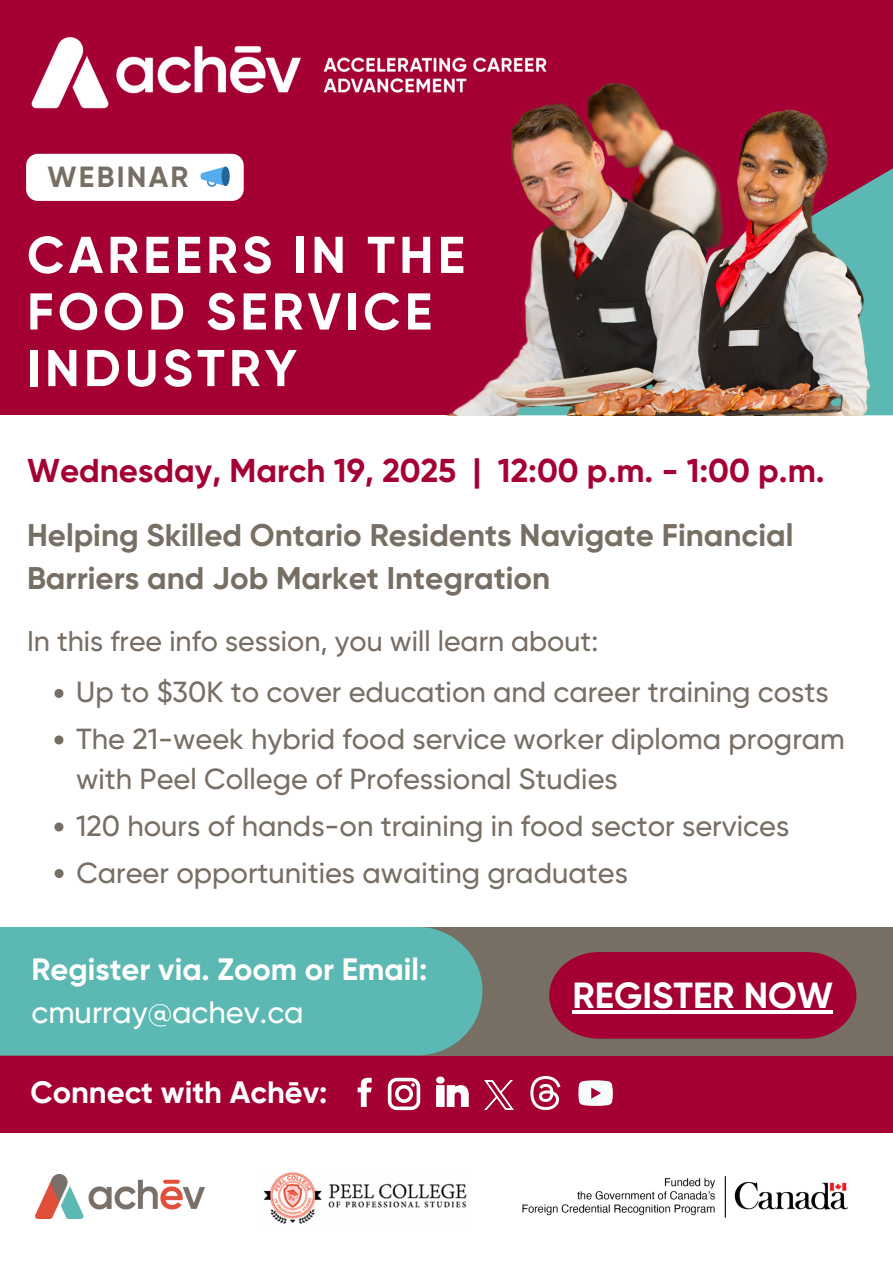
<style>
.page{position:relative;width:893px;height:1263px;background:#fff}
.page>*{position:absolute;margin:0;border:0;box-sizing:border-box;transform-origin:0 0}
.t1{font:700 51.6px/56.6px "Gilroy";letter-spacing:.08em;color:#fff}
.t2{font:700 36.3px "Gilroy";color:#fff}
.t3{font:700 33px "Gilroy";color:#a50034}
.t4{font:700 31.28px/43.3px "Gilroy";color:#776e64}
.t5{font:700 30.9px "Gilroy";color:#fff}
.t6{font:700 30.83px/42.8px "Gilroy";color:#fff}
.t7{font:700 29.17px "Gilroy";letter-spacing:.08em;color:#776e64}
.t8{font:500 29.03px/40.5px "Gilroy";color:#776e64}
.t9{font:500 28.5px "Gilroy";color:#776e64}
.s1{font-weight:500}
</style>
<div class="page">
<div style="left:0;top:0;width:893px;height:415px;background:#a50034"></div>
<div style="left:880px;top:168px;width:13px;height:247px;background:#5cb8b2"></div>
<div style="left:0;top:1034px;width:893px;height:99px;background:#a50034"></div>
<div style="left:0;top:927px;width:893px;height:128px;background:#776e64"></div>
<div style="left:0;top:927px;width:482px;height:128px;background:#5cb8b2"></div>
<img style="left:522px;top:1177px;width:325px;height:41px">
<img style="left:31px;top:36px;width:326px;height:73px">
<svg style="left:549px;top:952px;width:307px;height:87px;background:#a20a39"></svg>
<svg style="left:357px;top:1078px;width:15px;height:29px"></svg>
<svg style="left:388px;top:1078px;width:32px;height:32px"></svg>
<svg style="left:436px;top:1076px;width:33px;height:31px"></svg>
<img style="left:484px;top:1080px;width:29px;height:29px">
<img style="left:530px;top:1076px;width:31px;height:34px">
<svg style="left:578px;top:1080px;width:35px;height:26px"></svg>
<img style="left:36px;top:1174px;width:168px;height:44px">
<img style="left:263px;top:1172px;width:204px;height:52px">
<hr style="left:572px;top:1010px;width:261px;height:3px;background:#fff">
<svg style="left:54px;top:689px;width:9px;height:9px"></svg>
<svg style="left:55px;top:869px;width:9px;height:9px"></svg>
<svg style="left:54px;top:735px;width:9px;height:9px"></svg>
<svg style="left:54px;top:822px;width:9px;height:9px"></svg>
<img style="left:357px;top:57px;width:523px;height:358px">
<div style="left:26px;top:154px;width:218px;height:47px;background:#fff"></div>
<h1 class="t7" style="left:47px;top:160px;width:143px">WEBINAR</h1>
<h4 class="t1" style="left:27px;top:227px;width:439px">CAREERS IN THE<br>FOOD SERVICE<br>INDUSTRY</h4>
<h3 class="t3" style="left:27px;top:451px;width:456px">Wednesday, March 19, 2025 |</h3>
<h5 class="t3" style="left:498px;top:451px;width:328px">12:00 p.m. - 1:00 p.m.</h5>
<h5 class="t4" style="left:27px;top:513px;width:768px">Helping Skilled Ontario Residents Navigate Financial<br>Barriers and Job Market Integration</h5>
<p class="t9" style="left:27px;top:624px;width:573px">In this free info session, you will learn about:</p>
<p class="t8" style="left:76px;top:672px;width:754px">Up to $30K to cover education and career training costs</p>
<p class="t8" style="left:76px;top:719px;width:770px">The 21-week hybrid food service worker diploma program with Peel College of Professional Studies</p>
<h5 class="t8" style="left:76px;top:806px;width:714px">120 hours of hands-on training in food sector services</h5>
<p class="t8" style="left:76px;top:852px;width:553px">Career opportunities awaiting graduates</p>
<p class="t6" style="left:32px;top:948px;width:397px">Register via. Zoom or Email: <span class="s1">cmurray@achev.ca</span></p>
<p class="t5" style="left:30px;top:1074px;width:299px">Connect with Achēv:</p>
<p class="t2" style="left:572px;top:973px;width:262px">REGISTER NOW</p>
</div>
